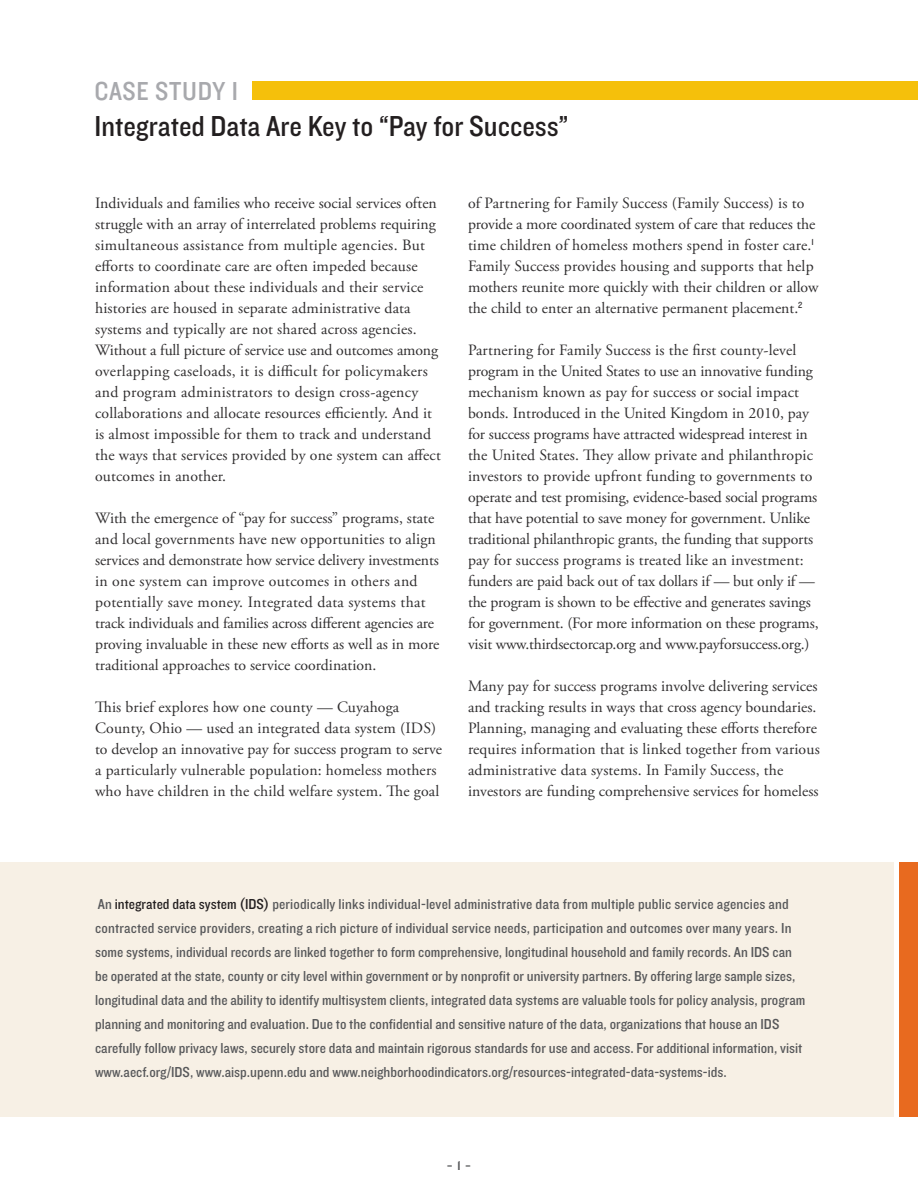
<style>
.page{position:relative;width:918px;height:1188px;background:#fff}
.page>*{position:absolute;margin:0;border:0;box-sizing:border-box;transform-origin:0 0}
.t1{font:30px "Knockout 30 Junior Welterwt";color:#231f20}
.t2{font:27px "Knockout 30 Junior Welterwt";letter-spacing:.025em;color:#a8a9ad}
.t3{font:15.75px/21px "Adobe Garamond Pro";color:#312f30}
.t4{font:15px/24px "Knockout 30 Junior Welterwt";color:#57585a}
.t5{font:13.5px "Knockout 33 Junior Heviwt";color:#57585a}
.s1{color:#231f20}
</style>
<div class="page">
<div style="left:0;top:862px;width:893px;height:255px;background:#f7f0e5"></div>
<div style="left:899px;top:862px;width:19px;height:255px;background:#e86a1f"></div>
<div style="left:253px;top:81px;width:665px;height:19px;background:#f5c00b"></div>
<p class="t2" style="left:94px;top:72px;width:145px">CASE STUDY I</p>
<p class="t1" style="left:94px;top:105px;width:475px">Integrated Data Are Key to “Pay for Success”</p>
<p class="t3" style="left:95px;top:193px;width:347px">Individuals and families who receive social services often struggle with an array of interrelated problems requiring simultaneous assistance from multiple agencies. But efforts to coordinate care are often impeded because information about these individuals and their service histories are housed in separate administrative data systems and typically are not shared across agencies.<br>Without a full picture of service use and outcomes among overlapping caseloads, it is difficult for policymakers and program administrators to design cross-agency collaborations and allocate resources efficiently. And it is almost impossible for them to track and understand the ways that services provided by one system can affect outcomes in another.</p>
<p class="t3" style="left:95px;top:508px;width:346px">With the emergence of “pay for success” programs, state and local governments have new opportunities to align services and demonstrate how service delivery investments in one system can improve outcomes in others and potentially save money. Integrated data systems that track individuals and families across different agencies are proving invaluable in these new efforts as well as in more traditional approaches to service coordination.</p>
<p class="t3" style="left:95px;top:697px;width:349px">This brief explores how one county — Cuyahoga County, Ohio — used an integrated data system (IDS) to develop an innovative pay for success program to serve a particularly vulnerable population: homeless mothers who have children in the child welfare system. The goal</p>
<p class="t3" style="left:468px;top:193px;width:352px">of Partnering for Family Success (Family Success) is to provide a more coordinated system of care that reduces the time children of homeless mothers spend in foster care.<sup>1<br></sup>Family Success provides housing and supports that help mothers reunite more quickly with their children or allow the child to enter an alternative permanent placement.<sup>2</sup></p>
<p class="t3" style="left:468px;top:340px;width:352px">Partnering for Family Success is the first county-level program in the United States to use an innovative funding mechanism known as pay for success or social impact bonds. Introduced in the United Kingdom in 2010, pay for success programs have attracted widespread interest in the United States. They allow private and philanthropic investors to provide upfront funding to governments to operate and test promising, evidence-based social programs that have potential to save money for government. Unlike traditional philanthropic grants, the funding that supports pay for success programs is treated like an investment: funders are paid back out of tax dollars if — but only if — the program is shown to be effective and generates savings for government. (For more information on these programs, visit www.thirdsectorcap.org and www.payforsuccess.org.)</p>
<p class="t3" style="left:468px;top:676px;width:353px">Many pay for success programs involve delivering services and tracking results in ways that cross agency boundaries.<br>Planning, managing and evaluating these efforts therefore requires information that is linked together from various administrative data systems. In Family Success, the investors are funding comprehensive services for homeless</p>
<p class="t4" style="left:95px;top:891px;width:712px">An <span class="s1">integrated data system (IDS)</span> periodically links individual-level administrative data from multiple public service agencies and contracted service providers, creating a rich picture of individual service needs, participation and outcomes over many years. In some systems, individual records are linked together to form comprehensive, longitudinal household and family records. An IDS can be operated at the state, county or city level within government or by nonprofit or university partners. By offering large sample sizes, longitudinal data and the ability to identify multisystem clients, integrated data systems are valuable tools for policy analysis, program planning and monitoring and evaluation. Due to the confidential and sensitive nature of the data, organizations that house an IDS carefully follow privacy laws, securely store data and maintain rigorous standards for use and access. For additional information, visit www.aecf.org/IDS, www.aisp.upenn.edu and www.neighborhoodindicators.org/resources-integrated-data-systems-ids.</p>
<p class="t5" style="left:447px;top:1156px;width:26px">- 1 -</p>
</div>
